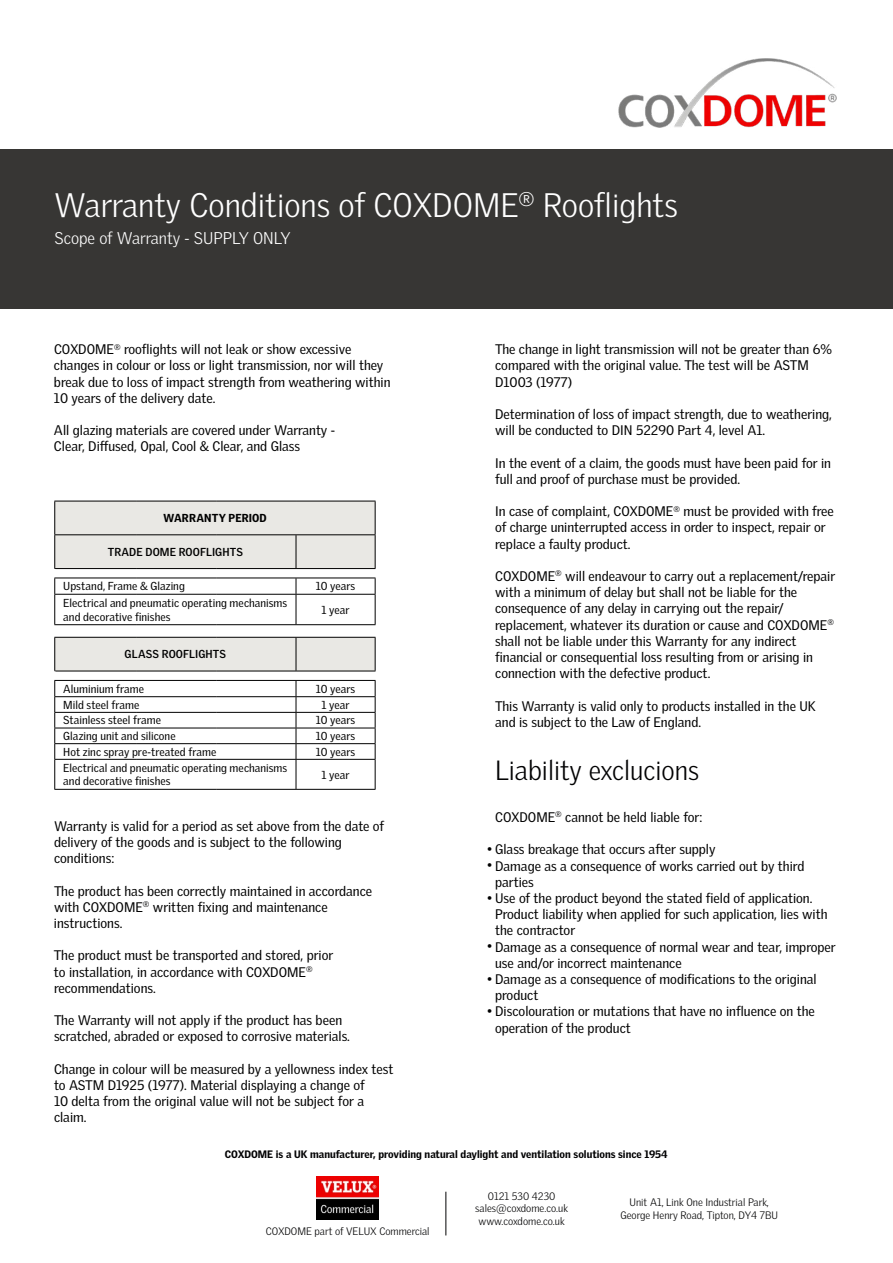
<style>
.page{position:relative;width:893px;height:1263px;background:#fff}
.page>*{position:absolute;margin:0;border:0;box-sizing:border-box;transform-origin:0 0}
.t1{font:300 33px "Velux Gothic";color:#fff}
.t2{font:300 27px "Velux Gothic";color:#020203}
.t3{font:300 16.5px "Velux Gothic";color:#fff}
.t4{font:13.5px/16.2px "Velux Gothic";color:#000}
.t5{font:11.25px/13.5px "Velux Gothic";letter-spacing:.005em;color:#000}
.t6{font:700 11.25px "Velux Gothic";letter-spacing:.01em;color:#000}
.t7{font:900 11.25px "Velux Gothic";letter-spacing:.01em;color:#000}
.t8{font:300 10.5px/12.6px "Velux Gothic";color:#020203;text-align:center}
.t9{font:900 10.5px "Velux Gothic";color:#020203}
</style>
<div class="page">
<div style="left:0;top:149px;width:893px;height:159px;background:#373634"></div>
<img style="left:618px;top:58px;width:219px;height:70px">
<img style="left:316px;top:1176px;width:63px;height:44px">
<hr style="left:446px;top:1192px;width:1px;height:43px;background:#020203">
<hr style="left:296px;top:624px;width:79px;height:1px;background:#000">
<svg style="left:54px;top:501px;width:322px;height:123px"></svg>
<hr style="left:54px;top:594px;width:82px;height:1px;background:#000">
<hr style="left:136px;top:594px;width:81px;height:1px;background:#000">
<hr style="left:217px;top:594px;width:79px;height:1px;background:#000">
<hr style="left:54px;top:624px;width:82px;height:1px;background:#000">
<hr style="left:136px;top:624px;width:81px;height:1px;background:#000">
<hr style="left:217px;top:624px;width:79px;height:1px;background:#000">
<hr style="left:296px;top:789px;width:79px;height:1px;background:#000">
<svg style="left:54px;top:637px;width:322px;height:152px"></svg>
<hr style="left:54px;top:696px;width:82px;height:1px;background:#000">
<hr style="left:136px;top:696px;width:81px;height:1px;background:#000">
<hr style="left:217px;top:696px;width:79px;height:1px;background:#000">
<hr style="left:54px;top:712px;width:82px;height:1px;background:#000">
<hr style="left:136px;top:712px;width:81px;height:1px;background:#000">
<hr style="left:217px;top:712px;width:79px;height:1px;background:#000">
<hr style="left:54px;top:728px;width:82px;height:1px;background:#000">
<hr style="left:136px;top:728px;width:81px;height:1px;background:#000">
<hr style="left:217px;top:728px;width:79px;height:1px;background:#000">
<hr style="left:54px;top:743px;width:82px;height:1px;background:#000">
<hr style="left:136px;top:743px;width:81px;height:1px;background:#000">
<hr style="left:217px;top:743px;width:79px;height:1px;background:#000">
<hr style="left:54px;top:759px;width:82px;height:1px;background:#000">
<hr style="left:136px;top:759px;width:81px;height:1px;background:#000">
<hr style="left:217px;top:759px;width:79px;height:1px;background:#000">
<hr style="left:54px;top:789px;width:82px;height:1px;background:#000">
<hr style="left:136px;top:789px;width:81px;height:1px;background:#000">
<hr style="left:217px;top:789px;width:79px;height:1px;background:#000">
<h1 class="t1" style="left:54px;top:186px;width:625px">Warranty Conditions of COXDOME<sup>®</sup> Rooflights</h1>
<p class="t3" style="left:54px;top:228px;width:238px">Scope of Warranty - SUPPLY ONLY</p>
<p class="t4" style="left:54px;top:341px;width:338px">COXDOME<sup>®</sup> rooflights will not leak or show excessive changes in colour or loss or light transmission, nor will they break due to loss of impact strength from weathering within 10 years of the delivery date.</p>
<p class="t4" style="left:54px;top:422px;width:283px">All glazing materials are covered under Warranty -<br>Clear, Diffused, Opal, Cool &amp; Clear, and Glass</p>
<p class="t7" style="left:163px;top:511px;width:105px">WARRANTY PERIOD</p>
<p class="t6" style="left:108px;top:545px;width:137px">TRADE DOME ROOFLIGHTS</p>
<p class="t5" style="left:63px;top:579px;width:123px">Upstand, Frame &amp; Glazing</p>
<p class="t5" style="left:316px;top:579px;width:41px">10 years</p>
<p class="t5" style="left:63px;top:596px;width:225px">Electrical and pneumatic operating mechanisms and decorative finishes</p>
<p class="t5" style="left:322px;top:603px;width:29px">1 year</p>
<p class="t6" style="left:125px;top:647px;width:103px">GLASS ROOFLIGHTS</p>
<p class="t5" style="left:63px;top:682px;width:82px">Aluminium frame</p>
<p class="t5" style="left:316px;top:682px;width:41px">10 years</p>
<p class="t5" style="left:63px;top:698px;width:78px">Mild steel frame</p>
<p class="t5" style="left:322px;top:698px;width:29px">1 year</p>
<p class="t5" style="left:63px;top:713px;width:99px">Stainless steel frame</p>
<p class="t5" style="left:316px;top:713px;width:41px">10 years</p>
<p class="t5" style="left:63px;top:729px;width:114px">Glazing unit and silicone</p>
<p class="t5" style="left:316px;top:729px;width:41px">10 years</p>
<p class="t5" style="left:63px;top:745px;width:155px">Hot zinc spray pre-treated frame</p>
<p class="t5" style="left:316px;top:745px;width:41px">10 years</p>
<p class="t5" style="left:63px;top:761px;width:225px">Electrical and pneumatic operating mechanisms and decorative finishes</p>
<p class="t5" style="left:322px;top:768px;width:29px">1 year</p>
<p class="t4" style="left:54px;top:818px;width:332px">Warranty is valid for a period as set above from the date of delivery of the goods and is subject to the following conditions:</p>
<p class="t4" style="left:54px;top:882px;width:320px">The product has been correctly maintained in accordance with COXDOME<sup>®</sup> written fixing and maintenance instructions.</p>
<p class="t4" style="left:54px;top:947px;width:281px">The product must be transported and stored, prior to installation, in accordance with COXDOME<sup>® </sup>recommendations.</p>
<p class="t4" style="left:54px;top:1012px;width:297px">The Warranty will not apply if the product has been scratched, abraded or exposed to corrosive materials.</p>
<p class="t4" style="left:54px;top:1061px;width:341px">Change in colour will be measured by a yellowness index test to ASTM D1925 (1977). Material displaying a change of<br>10 delta from the original value will not be subject for a claim.</p>
<p class="t4" style="left:495px;top:341px;width:338px">The change in light transmission will not be greater than 6% compared with the original value. The test will be ASTM<br>D1003 (1977)</p>
<p class="t4" style="left:495px;top:406px;width:338px">Determination of loss of impact strength, due to weathering, will be conducted to DIN 52290 Part 4, level A1.</p>
<p class="t4" style="left:495px;top:454px;width:337px">In the event of a claim, the goods must have been paid for in full and proof of purchase must be provided.</p>
<p class="t4" style="left:495px;top:503px;width:340px">In case of complaint, COXDOME<sup>®</sup> must be provided with free of charge uninterrupted access in order to inspect, repair or replace a faulty product.</p>
<p class="t4" style="left:495px;top:568px;width:341px">COXDOME<sup>®</sup> will endeavour to carry out a replacement/repair with a minimum of delay but shall not be liable for the consequence of any delay in carrying out the repair/ replacement, whatever its duration or cause and COXDOME<sup>® </sup>shall not be liable under this Warranty for any indirect financial or consequential loss resulting from or arising in connection with the defective product.</p>
<p class="t4" style="left:495px;top:697px;width:322px">This Warranty is valid only to products installed in the UK and is subject to the Law of England.</p>
<h2 class="t2" style="left:495px;top:754px;width:205px">Liability exclucions</h2>
<p class="t4" style="left:495px;top:809px;width:209px">COXDOME<sup>®</sup> cannot be held liable for:</p>
<p class="t4" style="left:487px;top:841px;width:230px">• Glass breakage that occurs after supply</p>
<p class="t4" style="left:495px;top:857px;width:311px;text-indent:-8px">• Damage as a consequence of works carried out by third parties</p>
<p class="t4" style="left:495px;top:890px;width:334px;text-indent:-8px">• Use of the product beyond the stated field of application.<br>Product liability when applied for such application, lies with the contractor</p>
<p class="t4" style="left:495px;top:938px;width:342px;text-indent:-8px">• Damage as a consequence of normal wear and tear, improper use and/or incorrect maintenance</p>
<p class="t4" style="left:495px;top:971px;width:323px;text-indent:-8px">• Damage as a consequence of modifications to the original product</p>
<p class="t4" style="left:495px;top:1003px;width:321px;text-indent:-8px">• Discolouration or mutations that have no influence on the operation of the product</p>
<p class="t9" style="left:225px;top:1147px;width:444px">COXDOME is a UK manufacturer, providing natural daylight and ventilation solutions since 1954</p>
<p class="t8" style="left:475px;top:1189px;width:94px">0121 530 4230 sales@coxdome.co.uk www.coxdome.co.uk</p>
<p class="t8" style="left:266px;top:1224px;width:165px">COXDOME part of VELUX Commercial</p>
<p class="t8" style="left:620px;top:1195px;width:159px">Unit A1, Link One Industrial Park,<br>George Henry Road, Tipton, DY4 7BU</p>
</div>
